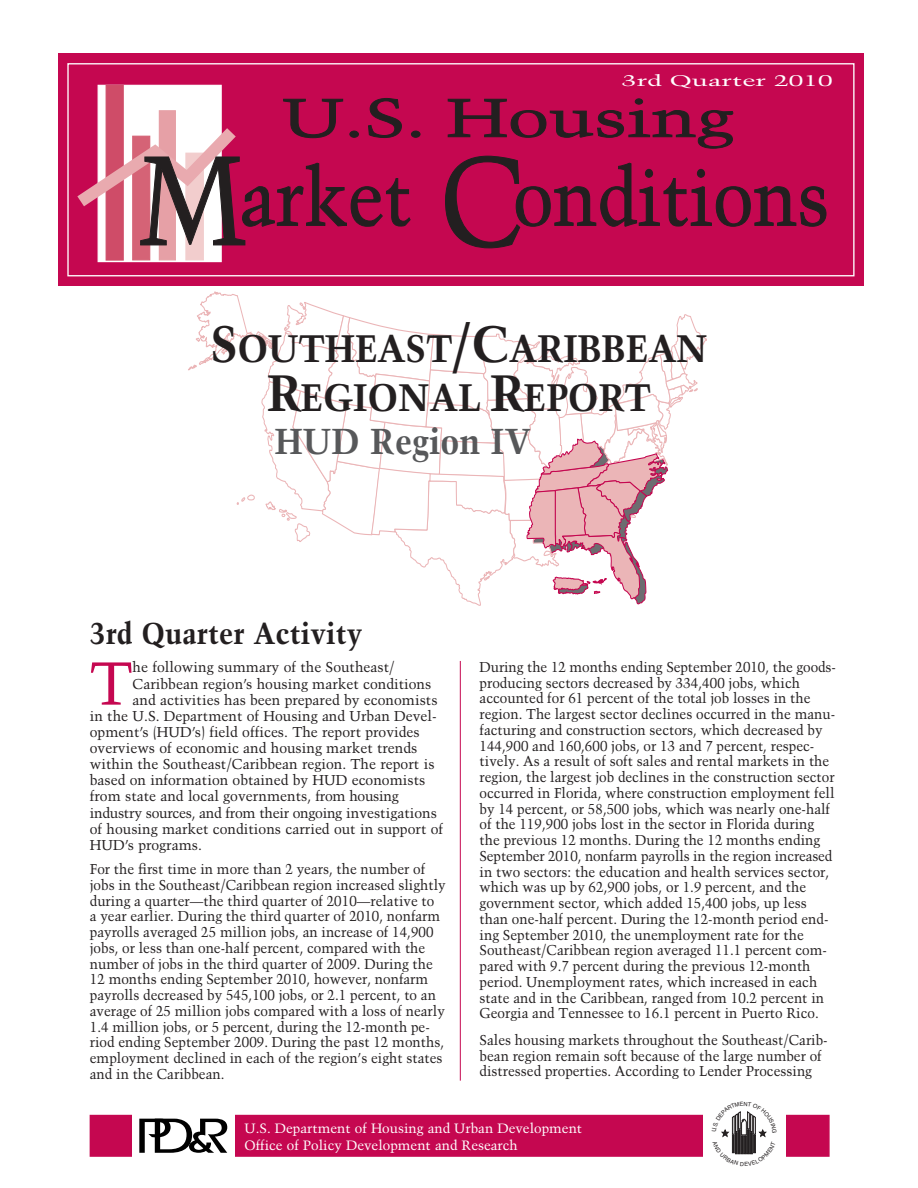
<style>
.page{position:relative;width:918px;height:1188px;background:#fff}
.page>*{position:absolute;margin:0;border:0;box-sizing:border-box;transform-origin:0 0}
.t1{font:79.35px "Trump Mediaeval";color:#231f20;scale:.91 1}
.t2{font:60.45px "Trump Mediaeval";color:#c50750}
.t3{font:53.7px "Trump Mediaeval";color:#231f20;scale:1.37 1}
.t4{font:700 38.25px "Trump Mediaeval";letter-spacing:-.015em;color:#231f20}
.t5{font:700 36px "Trump Mediaeval";color:#57585a;scale:.95 1}
.t6{font:700 30px "Trump Mediaeval";color:#231f20;scale:.95 1}
.t7{font:15.3px "Trump Mediaeval";color:#fff;scale:1.73 1}
.t8{font:14.25px/15.8px "Trump Mediaeval";color:#231f20;scale:.95 1}
.t9{font:14.25px "Trump Mediaeval";color:#231f20}
.t10{font:14.25px "Trump Mediaeval";letter-spacing:-.02em;color:#231f20}
.t11{font:13.5px/16.2px "Trump Mediaeval";color:#fff}
.s1{font-size:126px}
.s2{font-size:51px}
</style>
<div class="page">
<svg style="left:188px;top:291px;width:519px;height:315px"></svg>
<hr style="left:460px;top:661px;width:1px;height:420px;background:#c50750">
<div style="left:90px;top:1115px;width:740px;height:42px;background:#c50750;border:2px solid #c50750"></div>
<div style="left:132px;top:1099px;width:103px;height:75px;background:#fff"></div>
<div style="left:703px;top:1101px;width:82px;height:73px;background:#fff"></div>
<svg style="left:139px;top:1119px;width:88px;height:34px"></svg>
<div style="left:58px;top:54px;width:806px;height:232px;background:#c50750"></div>
<div style="left:98px;top:85px;width:124px;height:177px;background:#fff;border:1px solid #fff"></div>
<div style="left:67px;top:63px;width:788px;height:213px;border:1px solid #fff"></div>
<div style="left:106px;top:85px;width:18px;height:176px;background:#cf4c68;border:1px solid #cf4c68"></div>
<div style="left:132px;top:136px;width:18px;height:124px;background:#d56376;border:1px solid #d56376"></div>
<div style="left:159px;top:110px;width:17px;height:150px;background:#e6a0a6"></div>
<div style="left:185px;top:153px;width:19px;height:107px;background:#f2cdcd;border:1px solid #f2cdcd"></div>
<div style="left:411px;top:131px;width:9px;height:7px;border:1px solid #231f20;border-radius:50%"></div>
<svg style="left:447px;top:98px;width:287px;height:51px"></svg>
<svg style="left:445px;top:155px;width:382px;height:94px"></svg>
<svg style="left:67px;top:98px;width:344px;height:148px"></svg>
<svg style="left:721px;top:1111px;width:46px;height:44px"></svg>
<p class="t7" style="left:622px;top:72px;width:123px">3rd Quarter 2010</p>
<p class="t3" style="left:282px;top:85px;width:331px">U.S. Housing</p>
<p class="t1" style="left:138px;top:149px;width:761px"><span class="s1">M</span>arket <span class="s1">C</span>onditions</p>
<p class="t4" style="left:210px;top:324px;width:498px"><span class="s2">S</span>OUTHEAST<span class="s2">/C</span>ARIBBEAN</p>
<p class="t4" style="left:267px;top:374px;width:385px"><span class="s2">R</span>EGIONAL <span class="s2">R</span>EPORT</p>
<p class="t5" style="left:274px;top:419px;width:272px">HUD Region IV</p>
<p class="t6" style="left:90px;top:615px;width:289px">3rd Quarter Activity</p>
<p class="t2" style="left:90px;top:647px;width:44px">T</p>
<p class="t9" style="left:133px;top:659px;width:264px">he following summary of the Southeast/</p>
<p class="t9" style="left:133px;top:675px;width:300px">Caribbean region’s housing market conditions</p>
<p class="t9" style="left:133px;top:691px;width:306px">and activities has been prepared by economists</p>
<p class="t9" style="left:90px;top:707px;width:348px">in the U.S. Department of Housing and Urban Devel-</p>
<p class="t9" style="left:90px;top:723px;width:331px">opment’s (HUD’s) field offices. The report provides</p>
<p class="t9" style="left:90px;top:739px;width:329px">overviews of economic and housing market trends</p>
<p class="t9" style="left:90px;top:756px;width:346px">within the Southeast/Caribbean region. The report is</p>
<p class="t9" style="left:90px;top:772px;width:337px">based on information obtained by HUD economists</p>
<p class="t9" style="left:90px;top:788px;width:310px">from state and local governments, from housing</p>
<p class="t10" style="left:90px;top:804px;width:349px">industry sources, and from their ongoing investigations</p>
<p class="t9" style="left:90px;top:820px;width:355px">of housing market conditions carried out in support of</p>
<p class="t9" style="left:90px;top:836px;width:114px">HUD’s programs.</p>
<p class="t8" style="left:90px;top:861px;width:376px">For the first time in more than 2 years, the number of jobs in the Southeast/Caribbean region increased slightly during a quarter—the third quarter of 2010—relative to<br>a year earlier. During the third quarter of 2010, nonfarm payrolls averaged 25 million jobs, an increase of 14,900 jobs, or less than one-half percent, compared with the number of jobs in the third quarter of 2009. During the 12 months ending September 2010, however, nonfarm payrolls decreased by 545,100 jobs, or 2.1 percent, to an average of 25 million jobs compared with a loss of nearly 1.4 million jobs, or 5 percent, during the 12-month pe&shy;riod ending September 2009. During the past 12 months, employment declined in each of the region’s eight states and in the Caribbean.</p>
<p class="t8" style="left:480px;top:659px;width:376px">During the 12 months ending September 2010, the goods&shy;producing sectors decreased by 334,400 jobs, which accounted for 61 percent of the total job losses in the region. The largest sector declines occurred in the manu&shy;facturing and construction sectors, which decreased by 144,900 and 160,600 jobs, or 13 and 7 percent, respec&shy;tively. As a result of soft sales and rental markets in the region, the largest job declines in the construction sector occurred in Florida, where construction employment fell by 14 percent, or 58,500 jobs, which was nearly one-half of the 119,900 jobs lost in the sector in Florida during the previous 12 months. During the 12 months ending September 2010, nonfarm payrolls in the region increased in two sectors: the education and health services sector, which was up by 62,900 jobs, or 1.9 percent, and the government sector, which added 15,400 jobs, up less than one-half percent. During the 12-month period end&shy;ing September 2010, the unemployment rate for the Southeast/Caribbean region averaged 11.1 percent com&shy;pared with 9.7 percent during the previous 12-month period. Unemployment rates, which increased in each state and in the Caribbean, ranged from 10.2 percent in Georgia and Tennessee to 16.1 percent in Puerto Rico.</p>
<p class="t8" style="left:480px;top:1032px;width:368px">Sales housing markets throughout the Southeast/Carib&shy;bean region remain soft because of the large number of distressed properties. According to Lender Processing</p>
<p class="t11" style="left:244px;top:1120px;width:339px">U.S. Department of Housing and Urban Development<br>Office of Policy Development and Research</p>
</div>
